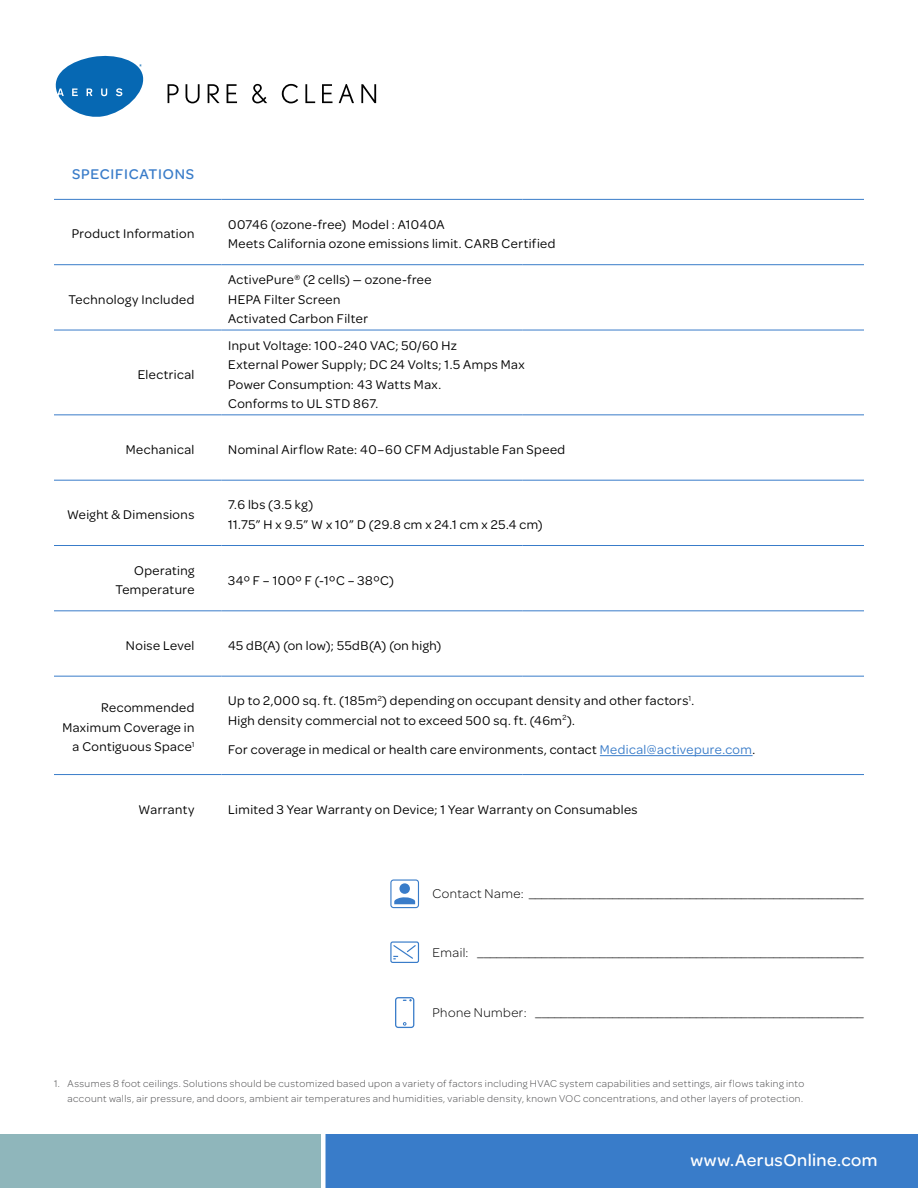
<style>
.page{position:relative;width:918px;height:1188px;background:#fff}
.page>*{position:absolute;margin:0;border:0;box-sizing:border-box;transform-origin:0 0}
.t1{font:500 18px "Omnes";letter-spacing:.025em;color:#fff}
.t2{font:500 15px "Omnes";letter-spacing:.055em;color:#397cc9}
.t3{font:13.5px/19.5px "Omnes";letter-spacing:.035em;color:#000}
.t4{font:300 13.5px "Omnes";letter-spacing:.035em;color:#000}
.t5{font:300 10.5px/15px "Omnes";letter-spacing:.04em;color:#4d4d4f;text-align:right}
.s1{color:#397cc9}
</style>
<div class="page">
<div style="left:0;top:1134px;width:918px;height:54px;background:#397cc9"></div>
<div style="left:0;top:1134px;width:324px;height:54px;background:#8fb6bb"></div>
<div style="left:321px;top:1132px;width:5px;height:56px;background:#fff"></div>
<hr style="left:54px;top:199px;width:167px;height:1px;background:#397cc9">
<hr style="left:221px;top:199px;width:302px;height:1px;background:#397cc9">
<hr style="left:523px;top:199px;width:341px;height:1px;background:#397cc9">
<hr style="left:54px;top:264px;width:167px;height:1px;background:#397cc9">
<hr style="left:221px;top:264px;width:302px;height:1px;background:#397cc9">
<hr style="left:523px;top:264px;width:341px;height:1px;background:#397cc9">
<hr style="left:54px;top:330px;width:167px;height:1px;background:#397cc9">
<hr style="left:221px;top:330px;width:302px;height:1px;background:#397cc9">
<hr style="left:523px;top:330px;width:341px;height:1px;background:#397cc9">
<hr style="left:54px;top:415px;width:167px;height:1px;background:#397cc9">
<hr style="left:54px;top:480px;width:167px;height:1px;background:#397cc9">
<hr style="left:54px;top:545px;width:167px;height:1px;background:#397cc9">
<hr style="left:221px;top:415px;width:302px;height:1px;background:#397cc9">
<hr style="left:523px;top:415px;width:341px;height:1px;background:#397cc9">
<hr style="left:221px;top:480px;width:302px;height:1px;background:#397cc9">
<hr style="left:523px;top:480px;width:341px;height:1px;background:#397cc9">
<hr style="left:221px;top:545px;width:302px;height:1px;background:#397cc9">
<hr style="left:523px;top:545px;width:341px;height:1px;background:#397cc9">
<hr style="left:54px;top:611px;width:167px;height:1px;background:#397cc9">
<hr style="left:221px;top:611px;width:302px;height:1px;background:#397cc9">
<hr style="left:523px;top:611px;width:341px;height:1px;background:#397cc9">
<hr style="left:54px;top:676px;width:167px;height:1px;background:#397cc9">
<hr style="left:221px;top:676px;width:302px;height:1px;background:#397cc9">
<hr style="left:523px;top:676px;width:341px;height:1px;background:#397cc9">
<hr style="left:54px;top:774px;width:167px;height:1px;background:#397cc9">
<hr style="left:221px;top:774px;width:302px;height:1px;background:#397cc9">
<hr style="left:523px;top:774px;width:341px;height:1px;background:#397cc9">
<hr style="left:600px;top:755px;width:153px;height:1px;background:#397cc9">
<svg style="left:390px;top:941px;width:30px;height:22px"></svg>
<svg style="left:403px;top:999px;width:8px;height:2px"></svg>
<div style="left:395px;top:997px;width:19px;height:31px;border:1px solid #397cc9;border-radius:3px"></div>
<svg style="left:394px;top:897px;width:21px;height:7px"></svg>
<div style="left:399px;top:883px;width:11px;height:11px;background:#397cc9;border-radius:50%"></div>
<div style="left:390px;top:879px;width:29px;height:29px;border:1px solid #397cc9;border-radius:3px"></div>
<svg style="left:55px;top:55px;width:89px;height:62px"></svg>
<svg style="left:168px;top:84px;width:11px;height:19px"></svg>
<svg style="left:186px;top:84px;width:14px;height:19px"></svg>
<svg style="left:208px;top:84px;width:12px;height:19px"></svg>
<svg style="left:227px;top:84px;width:10px;height:19px"></svg>
<svg style="left:252px;top:84px;width:15px;height:19px"></svg>
<svg style="left:282px;top:84px;width:16px;height:19px"></svg>
<svg style="left:305px;top:84px;width:10px;height:19px"></svg>
<svg style="left:322px;top:84px;width:11px;height:19px"></svg>
<svg style="left:339px;top:84px;width:15px;height:19px"></svg>
<svg style="left:361px;top:84px;width:15px;height:19px"></svg>
<p class="t2" style="left:72px;top:164px;width:124px">SPECIFICATIONS</p>
<p class="t3" style="left:72px;top:223px;width:124px">Product Information</p>
<p class="t3" style="left:228px;top:214px;width:329px">00746 (ozone-free) Model : A1040A<br>Meets California ozone emissions limit. CARB Certified</p>
<p class="t3" style="left:69px;top:289px;width:127px">Technology Included</p>
<p class="t3" style="left:138px;top:364px;width:58px">Electrical</p>
<p class="t3" style="left:228px;top:269px;width:205px">ActivePure<sup>®</sup> (2 cells) — ozone-free<br>HEPA Filter Screen<br>Activated Carbon Filter</p>
<p class="t3" style="left:228px;top:335px;width:298px">Input Voltage: 100~240 VAC; 50/60 Hz<br>External Power Supply; DC 24 Volts; 1.5 Amps Max Power Consumption: 43 Watts Max.<br>Conforms to UL STD 867.</p>
<p class="t3" style="left:126px;top:439px;width:70px">Mechanical</p>
<p class="t3" style="left:228px;top:439px;width:339px">Nominal Airflow Rate: 40–60 CFM Adjustable Fan Speed</p>
<p class="t3" style="left:67px;top:504px;width:129px">Weight &amp; Dimensions</p>
<p class="t3" style="left:228px;top:494px;width:316px">7.6 lbs (3.5 kg)<br>11.75” H x 9.5” W x 10” D (29.8 cm x 24.1 cm x 25.4 cm)</p>
<p class="t3" style="left:115px;top:560px;width:81px;text-align:right">Operating<br>Temperature</p>
<p class="t3" style="left:228px;top:570px;width:167px">34º F – 100º F (-1ºC – 38ºC)</p>
<p class="t3" style="left:126px;top:635px;width:70px">Noise Level</p>
<p class="t3" style="left:228px;top:635px;width:215px">45 dB(A) (on low); 55dB(A) (on high)</p>
<p class="t3" style="left:62px;top:697px;width:134px;text-align:right">Recommended<br>Maximum Coverage in a Contiguous Space<sup>1</sup></p>
<p class="t3" style="left:228px;top:690px;width:468px">Up to 2,000 sq. ft. (185m<sup>2</sup>) depending on occupant density and other factors<sup>1</sup>.<br>High density commercial not to exceed 500 sq. ft. (46m<sup>2</sup>).</p>
<p class="t3" style="left:228px;top:739px;width:529px">For coverage in medical or health care environments, contact <span class="s1">Medical@activepure.com</span>.</p>
<p class="t3" style="left:139px;top:799px;width:57px">Warranty</p>
<p class="t3" style="left:228px;top:799px;width:411px">Limited 3 Year Warranty on Device; 1 Year Warranty on Consumables</p>
<p class="t4" style="left:433px;top:885px;width:433px">Contact Name: ____________________________________________________</p>
<p class="t4" style="left:433px;top:944px;width:433px">Email: ____________________________________________________________</p>
<p class="t4" style="left:433px;top:1003px;width:433px">Phone Number: ___________________________________________________</p>
<p class="t5" style="left:54px;top:1075px;width:752px">1. Assumes 8 foot ceilings. Solutions should be customized based upon a variety of factors including HVAC system capabilities and settings, air flows taking into account walls, air pressure, and doors, ambient air temperatures and humidities, variable density, known VOC concentrations, and other layers of protection.</p>
<h1 class="t1" style="left:691px;top:1147px;width:138px">www.AerusOnlin</h1>
<h1 class="t1" style="left:694px;top:1148px;width:184px">www.AerusHome.com</h1>
</div>
